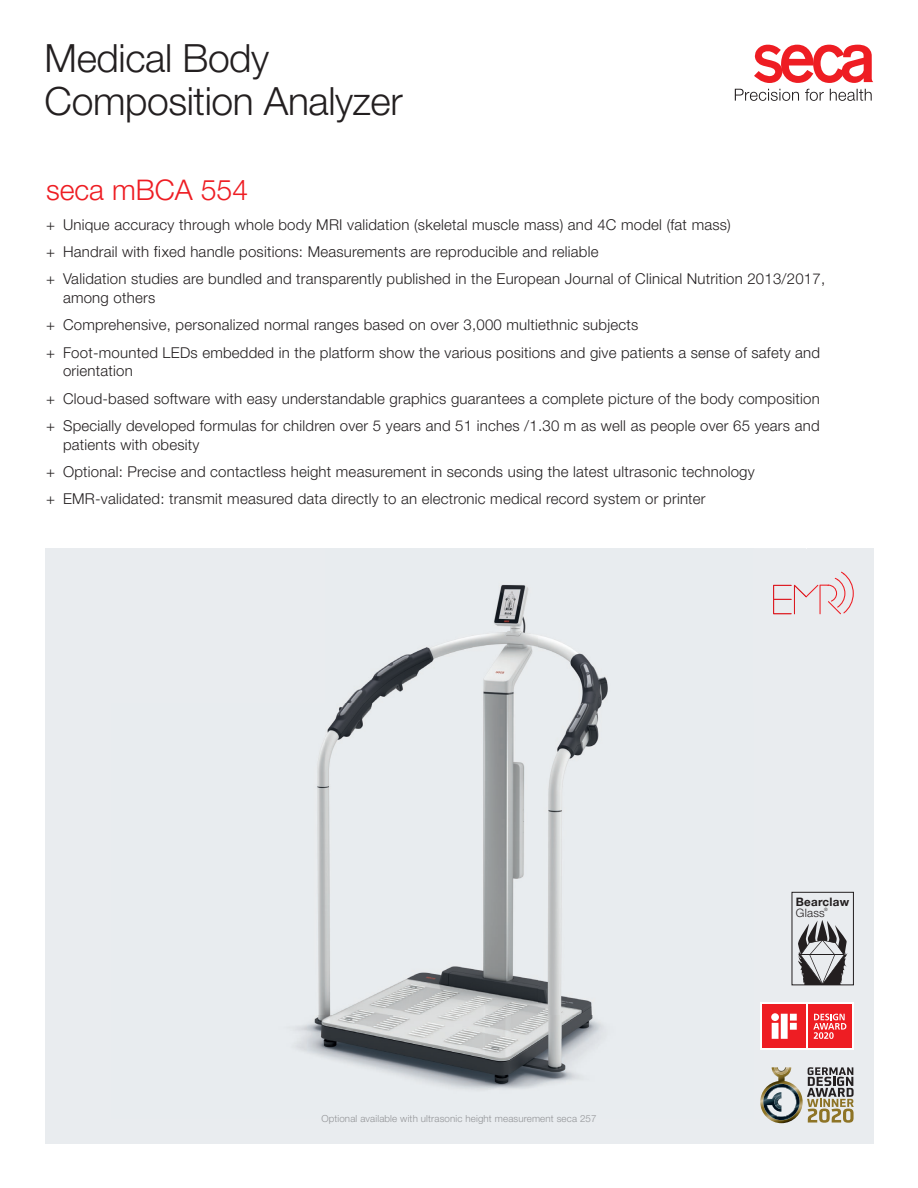
<style>
.page{position:relative;width:918px;height:1188px;background:#fff}
.page>*{position:absolute;margin:0;border:0;box-sizing:border-box;transform-origin:0 0}
.t1{font:300 39px/42.9px "secaglobal";letter-spacing:-.01em;color:#231f20}
.t2{font:300 28.5px "secaglobal";color:#ee1d23}
.t3{font:300 15px/27.3px "secaglobal";letter-spacing:.015em;color:#231f20}
.t4{font:700 11.55px "secaglobal";letter-spacing:.02em;color:#231f20}
.t5{font:300 11.55px "secaglobal";letter-spacing:.02em;color:#231f20}
.t6{font:300 9.75px "secaglobal";letter-spacing:.015em;color:#939598}
.t7{font:300 4.5px "secaglobal";color:#231f20}
</style>
<div class="page">
<div style="left:45px;top:548px;width:828px;height:595px;background:#e9ecef"></div>
<svg style="left:735px;top:89px;width:137px;height:12px"></svg>
<svg style="left:754px;top:44px;width:119px;height:39px"></svg>
<img style="left:296px;top:584px;width:510px;height:506px">
<svg style="left:773px;top:571px;width:81px;height:44px"></svg>
<img style="left:760px;top:1067px;width:43px;height:56px">
<svg style="left:774px;top:1067px;width:15px;height:7px"></svg>
<svg style="left:763px;top:1084px;width:37px;height:36px"></svg>
<svg style="left:807px;top:1067px;width:47px;height:56px"></svg>
<svg style="left:798px;top:920px;width:50px;height:63px"></svg>
<hr style="left:801px;top:955px;width:43px;height:1px;background:#231f20">
<div style="left:792px;top:892px;width:62px;height:93px;border:1px solid #231f20"></div>
<svg style="left:760px;top:1002px;width:94px;height:48px"></svg>
<div style="left:763px;top:1005px;width:43px;height:43px;background:#ee1d23"></div>
<svg style="left:771px;top:1013px;width:26px;height:26px"></svg>
<div style="left:808px;top:1005px;width:44px;height:43px;background:#ee1d23"></div>
<svg style="left:813px;top:1014px;width:33px;height:25px"></svg>
<h1 class="t1" style="left:45px;top:38px;width:360px">Medical Body<br>Composition Analyzer</h1>
<h2 class="t2" style="left:46px;top:174px;width:204px">seca mBCA 554</h2>
<p class="t3" style="left:46px;top:211px;width:781px">+ Unique accuracy through whole body MRI validation (skeletal muscle mass) and 4C model (fat mass)<br>+ Handrail with fixed handle positions: Measurements are reproducible and reliable<br>+ Validation studies are bundled and transparently published in the European Journal of Clinical Nutrition 2013/2017,</p>
<p class="t3" style="left:46px;top:284px;width:776px;text-indent:17px">among others<br>+ Comprehensive, personalized normal ranges based on over 3,000 multiethnic subjects<br>+ Foot-mounted LEDs embedded in the platform show the various positions and give patients a sense of safety and</p>
<p class="t3" style="left:46px;top:357px;width:775px;text-indent:17px">orientation<br>+ Cloud-based software with easy understandable graphics guarantees a complete picture of the body composition + Specially developed formulas for children over 5 years and 51 inches /1.30 m as well as people over 65 years and</p>
<p class="t3" style="left:46px;top:431px;width:710px;text-indent:17px">patients with obesity<br>+ Optional: Precise and contactless height measurement in seconds using the latest ultrasonic technology + EMR-validated: transmit measured data directly to an electronic medical record system or printer</p>
<p class="t6" style="left:321px;top:1113px;width:277px">Optional available with ultrasonic height measurement seca 257</p>
<p class="t4" style="left:796px;top:895px;width:55px">Bearclaw</p>
<p class="t5" style="left:796px;top:906px;width:30px">Glass</p>
<p class="t7" style="left:824px;top:907px;width:5px">®</p>
</div>
